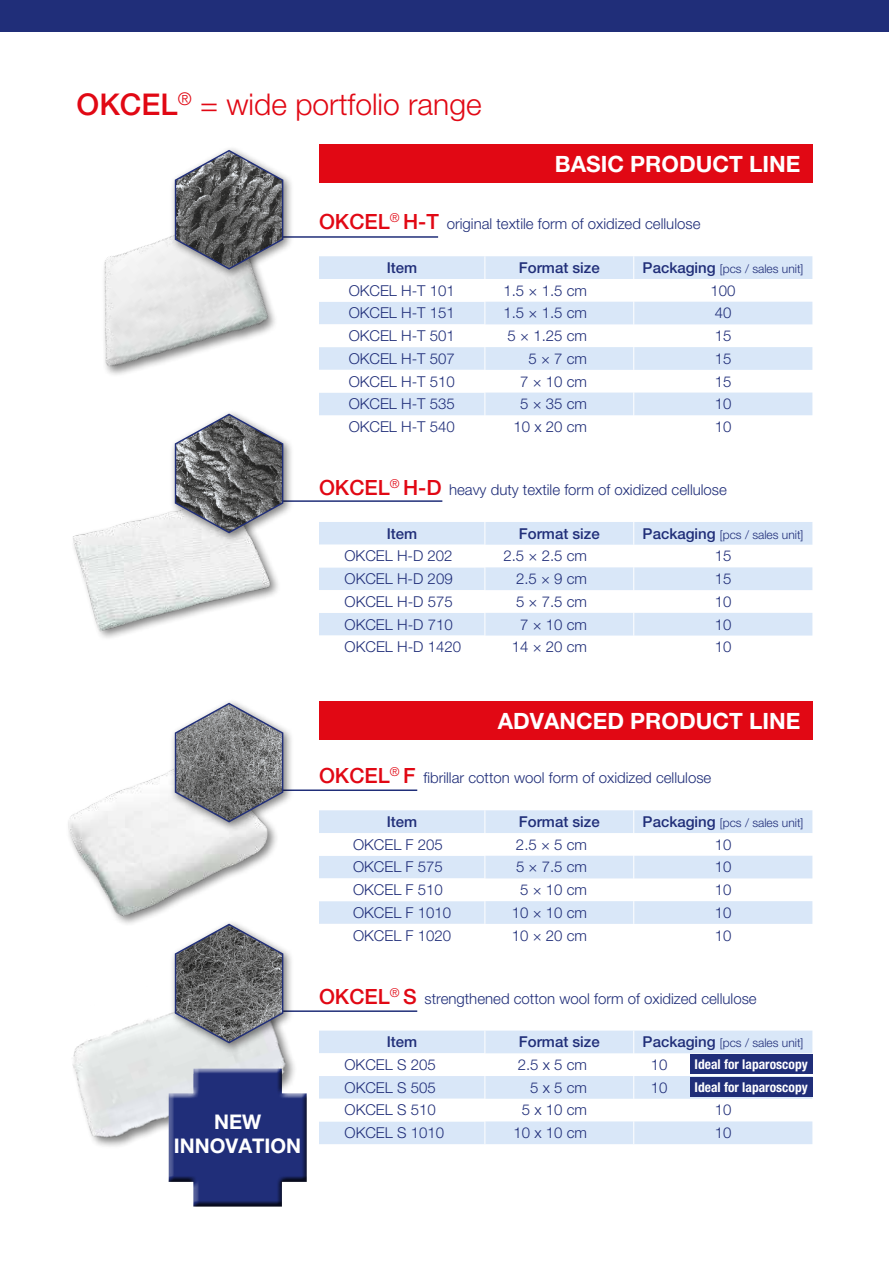
<style>
.page{position:relative;width:889px;height:1263px;background:#fff}
.page>*{position:absolute;margin:0;border:0;box-sizing:border-box;transform-origin:0 0}
.t1{font:300 30px "Helvetica Neue LT Pro";color:#e10814}
.t2{font:700 22.5px "Helvetica Neue LT Pro";color:#fff}
.t3{font:700 20.25px/24.3px "Helvetica Neue LT Pro";color:#fff;text-align:center}
.t4{font:300 15px "Helvetica Neue LT Pro";color:#202e79}
.t5{font:500 15px "Helvetica Neue LT Pro";color:#202e79}
.t6{font:700 condensed 13.5px/23px "Helvetica Neue LT Pro";color:#fff}
.t7{font:300 12px "Helvetica Neue LT Pro";color:#202e79}
.s1{font-weight:500}
.s2{font-weight:500;font-size:21px;color:#e10814}
.s3{font-weight:500;font-size:15px}
</style>
<div class="page">
<div style="left:319px;top:145px;width:493px;height:38px;background:#e10814"></div>
<div style="left:319px;top:702px;width:493px;height:38px;background:#e10814"></div>
<div style="left:0;top:0;width:889px;height:31px;background:#202e79"></div>
<svg style="left:485px;top:256px;width:327px;height:159px;fill:#d9e7f8"></svg>
<svg style="left:326px;top:256px;width:159px;height:160px"></svg>
<svg style="left:633px;top:256px;width:1px;height:159px"></svg>
<svg style="left:485px;top:522px;width:327px;height:113px;fill:#d9e7f8"></svg>
<svg style="left:372px;top:522px;width:113px;height:114px"></svg>
<svg style="left:633px;top:522px;width:1px;height:113px"></svg>
<svg style="left:485px;top:810px;width:327px;height:114px;fill:#d9e7f8"></svg>
<svg style="left:319px;top:810px;width:166px;height:114px"></svg>
<svg style="left:633px;top:810px;width:1px;height:114px"></svg>
<svg style="left:485px;top:1030px;width:327px;height:114px;fill:#d9e7f8"></svg>
<svg style="left:319px;top:1030px;width:166px;height:114px"></svg>
<svg style="left:633px;top:1030px;width:1px;height:114px"></svg>
<hr style="left:278px;top:236px;width:160px;height:2px;background:#202e79">
<hr style="left:278px;top:500px;width:164px;height:2px;background:#202e79">
<hr style="left:278px;top:789px;width:139px;height:2px;background:#202e79">
<hr style="left:278px;top:1010px;width:139px;height:2px;background:#202e79">
<img style="left:104px;top:236px;width:222px;height:171px">
<img style="left:73px;top:407px;width:299px;height:231px">
<img style="left:68px;top:772px;width:239px;height:152px">
<img style="left:72px;top:1010px;width:226px;height:137px">
<div style="left:169px;top:146px;width:125px;height:134px;background:#000;opacity:.5"></div>
<svg style="left:174px;top:149px;width:110px;height:121px;background:#808184"></svg>
<div style="left:169px;top:409px;width:125px;height:135px;background:#000;opacity:.5"></div>
<svg style="left:174px;top:413px;width:110px;height:121px"></svg>
<div style="left:169px;top:698px;width:125px;height:135px;background:#000;opacity:.5"></div>
<svg style="left:174px;top:702px;width:110px;height:121px"></svg>
<div style="left:169px;top:919px;width:125px;height:135px;background:#000;opacity:.5"></div>
<svg style="left:174px;top:923px;width:110px;height:121px;background:#838487"></svg>
<div style="left:690px;top:1054px;width:122px;height:20px;background:#202e79"></div>
<div style="left:690px;top:1077px;width:122px;height:20px;background:#202e79"></div>
<div style="left:168px;top:1067px;width:141px;height:141px;background:#000;opacity:.75"></div>
<h1 class="t1" style="left:77px;top:86px;width:406px"><span class="s1">OKCEL</span><sup>®</sup> = wide portfolio range</h1>
<h2 class="t2" style="left:555px;top:150px;width:247px">BASIC PRODUCT LINE</h2>
<p class="t4" style="left:319px;top:215px;width:383px"><span class="s2">OKCEL</span><sup>®</sup> <span class="s2">H-T</span> original textile form of oxidized cellulose</p>
<p class="t5" style="left:387px;top:259px;width:32px">Item</p>
<p class="t5" style="left:519px;top:259px;width:82px">Format size</p>
<p class="t7" style="left:642px;top:261px;width:162px"><span class="s3">Packaging</span> [pcs / sales unit]</p>
<p class="t4" style="left:349px;top:281px;width:108px">OKCEL H-T 101</p>
<p class="t4" style="left:503px;top:281px;width:85px">1.5 × 1.5 cm</p>
<p class="t4" style="left:710px;top:281px;width:27px">100</p>
<p class="t4" style="left:349px;top:304px;width:108px">OKCEL H-T 151</p>
<p class="t4" style="left:503px;top:304px;width:85px">1.5 × 1.5 cm</p>
<p class="t4" style="left:715px;top:304px;width:18px">40</p>
<p class="t4" style="left:349px;top:327px;width:108px">OKCEL H-T 501</p>
<p class="t4" style="left:507px;top:327px;width:81px">5 × 1.25 cm</p>
<p class="t4" style="left:715px;top:327px;width:18px">15</p>
<p class="t4" style="left:349px;top:349px;width:108px">OKCEL H-T 507</p>
<p class="t4" style="left:528px;top:349px;width:60px">5 × 7 cm</p>
<p class="t4" style="left:715px;top:349px;width:18px">15</p>
<p class="t4" style="left:349px;top:372px;width:108px">OKCEL H-T 510</p>
<p class="t4" style="left:520px;top:372px;width:68px">7 × 10 cm</p>
<p class="t4" style="left:715px;top:372px;width:18px">15</p>
<p class="t4" style="left:349px;top:395px;width:108px">OKCEL H-T 535</p>
<p class="t4" style="left:520px;top:395px;width:68px">5 × 35 cm</p>
<p class="t4" style="left:715px;top:395px;width:18px">10</p>
<p class="t4" style="left:349px;top:417px;width:108px">OKCEL H-T 540</p>
<p class="t4" style="left:513px;top:417px;width:75px">10 x 20 cm</p>
<p class="t4" style="left:715px;top:417px;width:18px">10</p>
<p class="t4" style="left:319px;top:480px;width:409px"><span class="s2">OKCEL</span><sup>®</sup> <span class="s2">H-D</span> heavy duty textile form of oxidized cellulose</p>
<p class="t5" style="left:387px;top:524px;width:32px">Item</p>
<p class="t5" style="left:519px;top:524px;width:82px">Format size</p>
<p class="t7" style="left:642px;top:527px;width:162px"><span class="s3">Packaging</span> [pcs / sales unit]</p>
<p class="t4" style="left:344px;top:547px;width:110px">OKCEL H-D 202</p>
<p class="t4" style="left:503px;top:547px;width:85px">2.5 × 2.5 cm</p>
<p class="t4" style="left:715px;top:547px;width:18px">15</p>
<p class="t4" style="left:344px;top:570px;width:110px">OKCEL H-D 209</p>
<p class="t4" style="left:516px;top:570px;width:72px">2.5 × 9 cm</p>
<p class="t4" style="left:715px;top:570px;width:18px">15</p>
<p class="t4" style="left:344px;top:592px;width:110px">OKCEL H-D 575</p>
<p class="t4" style="left:516px;top:592px;width:72px">5 × 7.5 cm</p>
<p class="t4" style="left:715px;top:592px;width:18px">10</p>
<p class="t4" style="left:344px;top:615px;width:110px">OKCEL H-D 710</p>
<p class="t4" style="left:520px;top:615px;width:68px">7 × 10 cm</p>
<p class="t4" style="left:715px;top:615px;width:18px">10</p>
<p class="t4" style="left:344px;top:638px;width:118px">OKCEL H-D 1420</p>
<p class="t4" style="left:512px;top:638px;width:77px">14 × 20 cm</p>
<p class="t4" style="left:715px;top:638px;width:18px">10</p>
<h2 class="t2" style="left:498px;top:707px;width:304px">ADVANCED PRODUCT LINE</h2>
<h3 class="t3" style="left:174px;top:1109px;width:129px">NEW<br>INNOVATION</h3>
<p class="t4" style="left:319px;top:769px;width:394px"><span class="s2">OKCEL</span><sup>®</sup> <span class="s2">F</span> fibrillar cotton wool form of oxidized cellulose</p>
<p class="t5" style="left:387px;top:813px;width:32px">Item</p>
<p class="t5" style="left:519px;top:813px;width:82px">Format size</p>
<p class="t7" style="left:642px;top:815px;width:162px"><span class="s3">Packaging</span> [pcs / sales unit]</p>
<p class="t4" style="left:353px;top:835px;width:91px">OKCEL F 205</p>
<p class="t4" style="left:516px;top:835px;width:72px">2.5 × 5 cm</p>
<p class="t4" style="left:715px;top:835px;width:18px">10</p>
<p class="t4" style="left:353px;top:858px;width:91px">OKCEL F 575</p>
<p class="t4" style="left:516px;top:858px;width:72px">5 × 7.5 cm</p>
<p class="t4" style="left:715px;top:858px;width:18px">10</p>
<p class="t4" style="left:353px;top:881px;width:91px">OKCEL F 510</p>
<p class="t4" style="left:520px;top:881px;width:68px">5 × 10 cm</p>
<p class="t4" style="left:715px;top:881px;width:18px">10</p>
<p class="t4" style="left:353px;top:903px;width:100px">OKCEL F 1010</p>
<p class="t4" style="left:512px;top:903px;width:77px">10 × 10 cm</p>
<p class="t4" style="left:715px;top:903px;width:18px">10</p>
<p class="t4" style="left:353px;top:926px;width:100px">OKCEL F 1020</p>
<p class="t4" style="left:512px;top:926px;width:77px">10 × 20 cm</p>
<p class="t4" style="left:715px;top:926px;width:18px">10</p>
<p class="t4" style="left:319px;top:989px;width:439px"><span class="s2">OKCEL</span><sup>®</sup> <span class="s2">S</span> strengthened cotton wool form of oxidized cellulose</p>
<p class="t5" style="left:387px;top:1033px;width:32px">Item</p>
<p class="t5" style="left:519px;top:1033px;width:82px">Format size</p>
<p class="t7" style="left:642px;top:1036px;width:162px"><span class="s3">Packaging</span> [pcs / sales unit]</p>
<p class="t4" style="left:344px;top:1055px;width:93px">OKCEL S 205</p>
<p class="t4" style="left:518px;top:1055px;width:71px">2.5 x 5 cm</p>
<p class="t4" style="left:651px;top:1055px;width:18px">10</p>
<p class="t4" style="left:344px;top:1078px;width:93px">OKCEL S 505</p>
<p class="t4" style="left:530px;top:1078px;width:58px">5 x 5 cm</p>
<p class="t4" style="left:651px;top:1078px;width:18px">10</p>
<p class="t4" style="left:344px;top:1101px;width:93px">OKCEL S 510</p>
<p class="t4" style="left:522px;top:1101px;width:67px">5 x 10 cm</p>
<p class="t4" style="left:715px;top:1101px;width:18px">10</p>
<p class="t4" style="left:344px;top:1124px;width:101px">OKCEL S 1010</p>
<p class="t4" style="left:513px;top:1124px;width:75px">10 x 10 cm</p>
<p class="t4" style="left:715px;top:1124px;width:18px">10</p>
<p class="t6" style="left:694px;top:1052px;width:115px">Ideal for laparoscopy<br>Ideal for laparoscopy</p>
</div>
